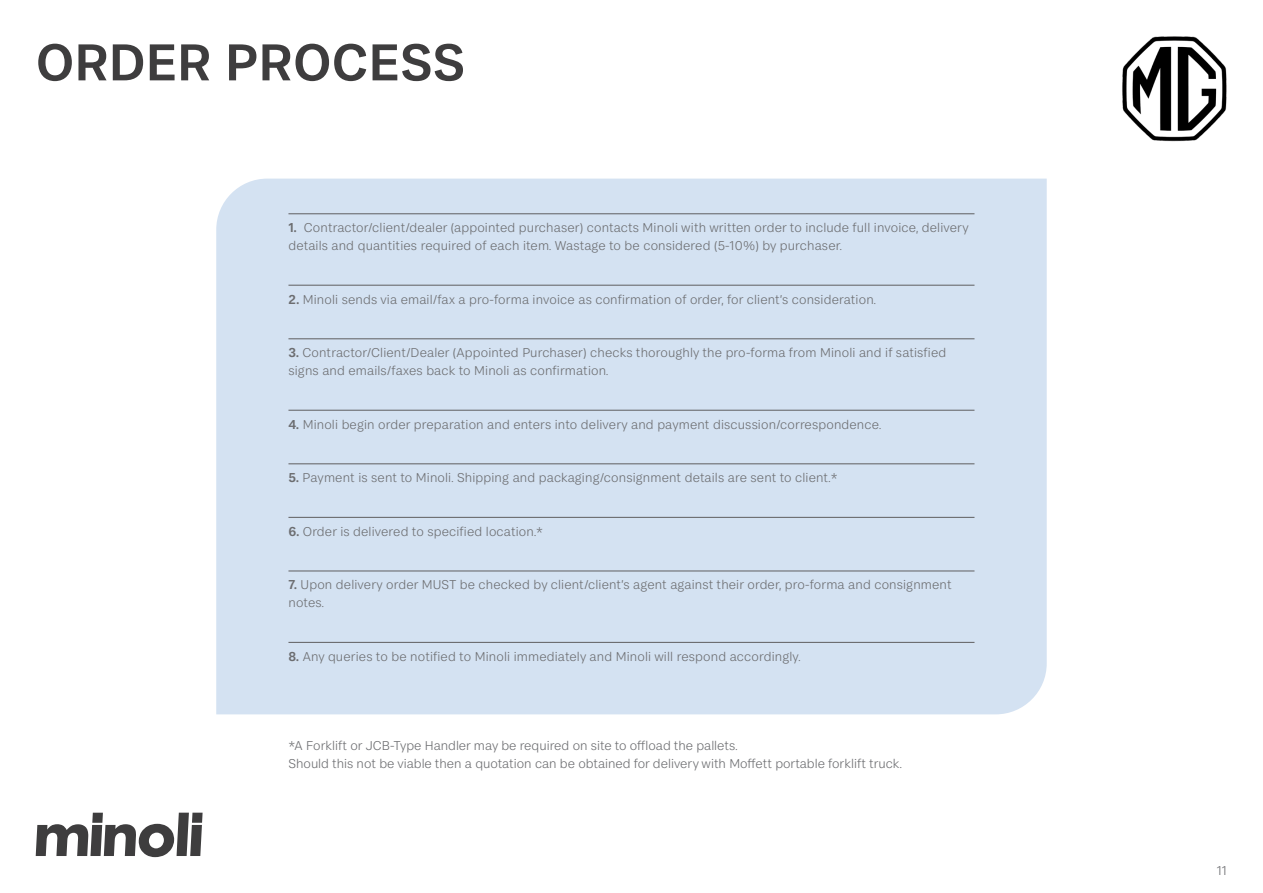
<style>
.page{position:relative;width:1263px;height:893px;background:#fff}
.page>*{position:absolute;margin:0;border:0;box-sizing:border-box;transform-origin:0 0}
.Heading_B_-_Med{font:500 54px "FS Koopman";color:#3e3d3e}
.Heading_Line__above{font:300 13.5px/17.9px "FS Koopman";letter-spacing:.01em;color:#6c6d70}
.Body_-_Light{font:300 13.5px/17.9px "FS Koopman";color:#6c6d70}
.s1{font-weight:500}
</style>
<div class="page">
<svg style="left:36px;top:813px;width:167px;height:44px"></svg>
<div style="left:216px;top:179px;width:831px;height:535px;background:#d4e2f2"></div>
<hr style="left:288px;top:213px;width:686px;height:1px;background:#6c6d70">
<hr style="left:288px;top:285px;width:686px;height:1px;background:#6c6d70">
<hr style="left:288px;top:338px;width:686px;height:1px;background:#6c6d70">
<hr style="left:288px;top:410px;width:686px;height:1px;background:#6c6d70">
<hr style="left:288px;top:463px;width:686px;height:1px;background:#6c6d70">
<hr style="left:288px;top:517px;width:686px;height:1px;background:#6c6d70">
<hr style="left:288px;top:570px;width:686px;height:1px;background:#6c6d70">
<hr style="left:288px;top:642px;width:686px;height:1px;background:#6c6d70">
<img style="left:1122px;top:36px;width:105px;height:106px">
<p class="Heading_B_-_Med" style="left:36px;top:30px;width:431px">ORDER PROCESS</p>
<p class="Heading_Line__above" style="left:288px;top:219px;width:682px"><span class="s1">1.</span> Contractor/client/dealer (appointed purchaser) contacts Minoli with written order to include full invoice, delivery details and quantities required of each item. Wastage to be considered (5-10%) by purchaser.</p>
<p class="Heading_Line__above" style="left:288px;top:290px;width:589px"><span class="s1">2.</span> Minoli sends via email/fax a pro-forma invoice as confirmation of order, for client’s consideration.</p>
<p class="Heading_Line__above" style="left:288px;top:344px;width:659px"><span class="s1">3.</span> Contractor/Client/Dealer (Appointed Purchaser) checks thoroughly the pro-forma from Minoli and if satisfied signs and emails/faxes back to Minoli as confirmation.</p>
<p class="Heading_Line__above" style="left:288px;top:415px;width:594px"><span class="s1">4.</span> Minoli begin order preparation and enters into delivery and payment discussion/correspondence.</p>
<p class="Heading_Line__above" style="left:288px;top:469px;width:551px"><span class="s1">5.</span> Payment is sent to Minoli. Shipping and packaging/consignment details are sent to client.*</p>
<p class="Heading_Line__above" style="left:288px;top:522px;width:256px"><span class="s1">6.</span> Order is delivered to specified location.*</p>
<p class="Heading_Line__above" style="left:288px;top:576px;width:665px"><span class="s1">7.</span> Upon delivery order MUST be checked by client/client’s agent against their order, pro-forma and consignment notes.</p>
<p class="Heading_Line__above" style="left:288px;top:647px;width:514px"><span class="s1">8.</span> Any queries to be notified to Minoli immediately and Minoli will respond accordingly.</p>
<p class="Body_-_Light" style="left:288px;top:736px;width:615px">*A Forklift or JCB-Type Handler may be required on site to offload the pallets.<br>Should this not be viable then a quotation can be obtained for delivery with Moffett portable forklift truck.</p>
<p class="Body_-_Light" style="left:1217px;top:862px;width:12px">11</p>
</div>
